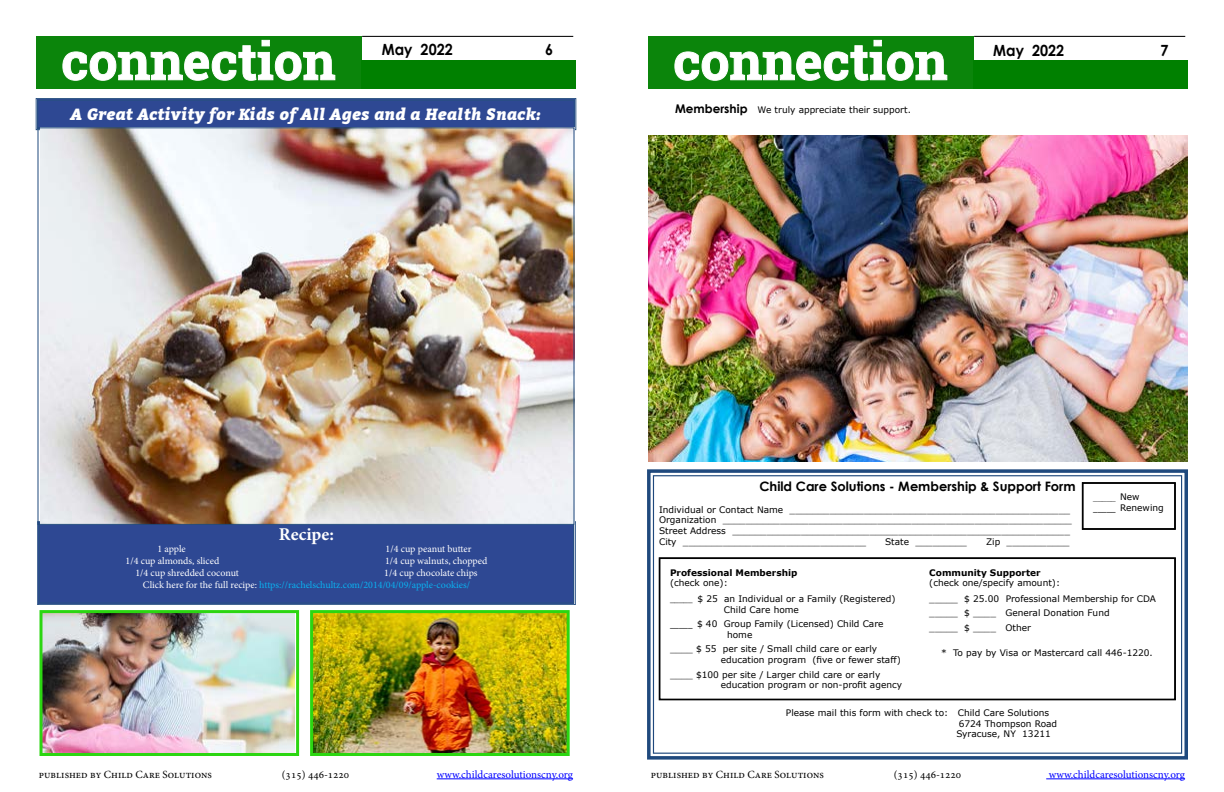
<style>
.page{position:relative;width:1224px;height:792px;background:#fff}
.page>*{position:absolute;margin:0;border:0;box-sizing:border-box;transform-origin:0 0}
.t1{font:700 18px "Minion Pro";color:#fff}
.t2{font:italic 900 16px "Bitter";color:#fff}
.t3{font:700 15.4px "Century Gothic";color:#000;scale:.93 1}
.t4{font:700 13px "Century Gothic";color:#000}
.t5{font:11px "Minion Pro";color:#000}
.t6{font:11px "Minion Pro";letter-spacing:.005em;color:#00f}
.t7{font:10px/12px "Minion Pro";color:#00aeef}
.t8{font:10px "Minion Pro";letter-spacing:-.005em;color:#fff}
.t9{font:9px/10.8px "Verdana";color:#000}
.t10{font:700 9px "Verdana";color:#000}
.t11{font:9px "Times New Roman";color:#000}
.s1{font-family:"Century Gothic";font-weight:700;font-size:12px}
.s2{color:#fff}
.s3{font-family:"Verdana"}
.s4{font-family:"Palatino Linotype"}
.s5{font-family:"Century Gothic"}
</style>
<div class="page">
<hr style="left:437px;top:779px;width:136px;height:1px;background:#00f">
<hr style="left:1046px;top:779px;width:139px;height:1px;background:#00f">
<div style="left:36px;top:36px;width:326px;height:53px;background:#0b850b"></div>
<svg style="left:62px;top:39px;width:274px;height:42px"></svg>
<div style="left:648px;top:36px;width:326px;height:53px;background:#0b850b"></div>
<svg style="left:674px;top:39px;width:274px;height:42px"></svg>
<hr style="left:974px;top:36px;width:211px;height:1px;background:#000">
<div style="left:974px;top:60px;width:214px;height:29px;background:#008000"></div>
<hr style="left:362px;top:36px;width:211px;height:1px;background:#000">
<div style="left:362px;top:60px;width:214px;height:29px;background:#008000"></div>
<img style="left:44px;top:614px;width:251px;height:138px">
<div style="left:40px;top:610px;width:259px;height:146px;border:3px solid #2bd611"></div>
<svg style="left:36px;top:98px;width:540px;height:32px;background:#324c93"></svg>
<div style="left:38px;top:100px;width:536px;height:28px;border:1px solid #1f497d"></div>
<img style="left:314px;top:614px;width:252px;height:138px">
<div style="left:310px;top:610px;width:260px;height:146px;border:3px solid #2bd611"></div>
<div style="left:37px;top:521px;width:539px;height:84px;background:#2e4893"></div>
<div style="left:39px;top:523px;width:535px;height:80px;border:1px solid #1f497d"></div>
<img style="left:40px;top:129px;width:532px;height:394px">
<svg style="left:647px;top:469px;width:541px;height:291px"></svg>
<div style="left:653px;top:475px;width:529px;height:279px;border:1px solid #1f497d"></div>
<svg style="left:1082px;top:482px;width:94px;height:48px"></svg>
<div style="left:1083px;top:483px;width:92px;height:46px;border:1px solid #000"></div>
<img style="left:648px;top:135px;width:540px;height:327px">
<h3 class="t3" style="left:382px;top:38px;width:78px">May 2022</h3>
<h3 class="t3" style="left:545px;top:38px;width:10px">6</h3>
<h3 class="t3" style="left:993px;top:38px;width:78px">May 2022</h3>
<h3 class="t3" style="left:1161px;top:38px;width:10px">7</h3>
<h2 class="t2" style="left:71px;top:103px;width:472px">A Great Activity for Kids of All Ages and a Health Snack:</h2>
<p class="t9" style="left:675px;top:104px;width:237px"><span class="s1">Membership</span> We truly appreciate their support.</p>
<h1 class="t1" style="left:279px;top:522px;width:57px">Recipe:</h1>
<p class="t8" style="left:158px;top:542px;width:30px">1 apple</p>
<p class="t8" style="left:386px;top:542px;width:87px">1/4 cup peanut butter</p>
<p class="t8" style="left:126px;top:554px;width:95px">1/4 cup almonds, sliced</p>
<p class="t8" style="left:385px;top:554px;width:104px">1/4 cup walnuts, chopped</p>
<p class="t8" style="left:135px;top:566px;width:105px">1/4 cup shredded coconut</p>
<p class="t7" style="left:143px;top:567px;width:336px;text-indent:241px"><span class="s2">1/4 cup chocolate chips<br>Click here for the full recipe:</span> https://rachelschultz.com/2014/04/09/apple-cookies/</p>
<h3 class="t4" style="left:759px;top:476px;width:318px">Child Care Solutions - Membership &amp; Support Form</h3>
<p class="t9" style="left:659px;top:504px;width:414px">Individual or Contact Name _________________________________________________ Organization _____________________________________________________________ Street Address ___________________________________________________________ City ________________________________</p>
<p class="t9" style="left:885px;top:536px;width:83px">State _________</p>
<p class="t9" style="left:986px;top:536px;width:85px">Zip ___________</p>
<p class="t11" style="left:1093px;top:490px;width:48px">_____ <span class="s3">New</span></p>
<p class="t9" style="left:1093px;top:502px;width:72px"><span class="s4">_____</span> Renewing</p>
<p class="t10" style="left:670px;top:566px;width:129px">Professional Membership</p>
<p class="t9" style="left:670px;top:575px;width:227px;line-height:15.6px">(check one):<br><span class="s5">_____</span> $ 25 an Individual or a Family (Registered)</p>
<p class="t9" style="left:670px;top:602px;width:215px;line-height:14.4px;text-indent:54px">Child Care home<br><span class="s4">_____</span> $ 40 Group Family (Licensed) Child Care</p>
<p class="t9" style="left:670px;top:627px;width:209px;line-height:14.4px;text-indent:57px">home<br>____ $ 55 per site / Small child care or early</p>
<p class="t9" style="left:670px;top:653px;width:232px;line-height:14.4px;text-indent:51px">education program (five or fewer staff) ____ $100 per site / Larger child care or early</p>
<p class="t9" style="left:721px;top:680px;width:183px">education program or non-profit agency</p>
<p class="t10" style="left:929px;top:566px;width:113px">Community Supporter</p>
<p class="t9" style="left:929px;top:575px;width:228px;line-height:15.6px">(check one/specify amount):<br>_____ $ 25.00 Professional Membership for CDA</p>
<p class="t9" style="left:929px;top:606px;width:182px;line-height:14.4px">_____ $ ____ General Donation Fund _____ $ ____ Other</p>
<p class="t9" style="left:941px;top:647px;width:213px">* To pay by Visa or Mastercard call 446-1220.</p>
<p class="t9" style="left:956px;top:707px;width:102px;text-indent:-171px">Please mail this form with check to: Child Care Solutions<br>6724 Thompson Road<br>Syracuse, NY 13211</p>
<p class="t5" style="left:39px;top:767px;width:175px">published by Child Care Solutions</p>
<p class="t5" style="left:282px;top:767px;width:69px">(315) 446-1220</p>
<p class="t6" style="left:437px;top:767px;width:138px">www.childcaresolutionscny.org</p>
<p class="t5" style="left:651px;top:767px;width:175px">published by Child Care Solutions</p>
<p class="t5" style="left:894px;top:767px;width:69px">(315) 446-1220</p>
<p class="t6" style="left:1049px;top:767px;width:138px">www.childcaresolutionscny.org</p>
</div>
